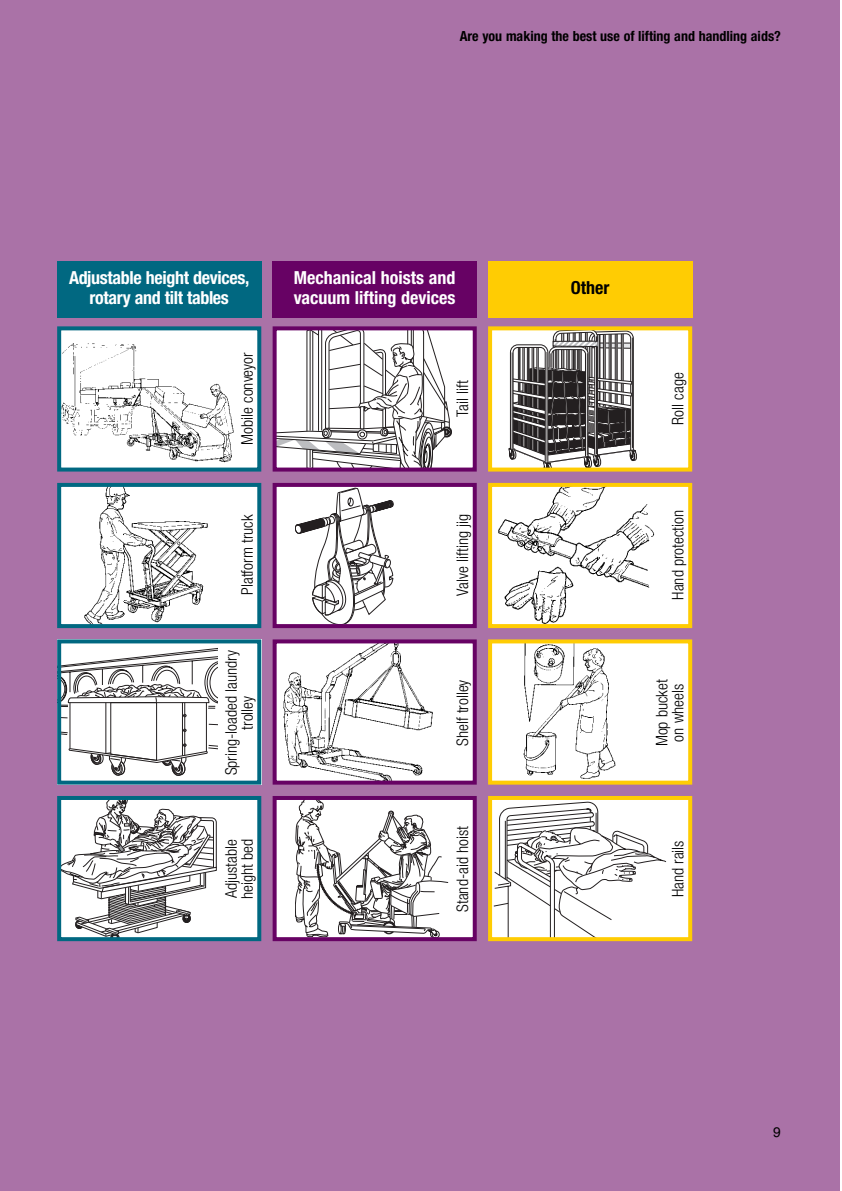
<style>
.page{position:relative;width:842px;height:1191px;background:#fff}
.page>*{position:absolute;margin:0;border:0;box-sizing:border-box;transform-origin:0 0}
.t1{font:700 condensed 18px/20px "Helvetica Neue";letter-spacing:-.02em;color:#fff;text-align:center}
.t2{font:700 condensed 18px/20px "Helvetica Neue";color:#fff}
.t3{font:700 condensed 18px "Helvetica Neue";color:#000}
.t4{font:300 condensed 16px/16px "Helvetica Neue";color:#000}
.t5{font:700 condensed 14px "Helvetica Neue";color:#000}
.t6{font:14px "Helvetica";color:#000}
</style>
<div class="page">
<div style="left:0;top:0;width:840px;height:1191px;background:#aa72a7"></div>
<div style="left:57px;top:261px;width:204px;height:57px;background:#016881"></div>
<div style="left:273px;top:261px;width:204px;height:57px;background:#670264"></div>
<div style="left:488px;top:261px;width:204px;height:57px;background:#ffcc03"></div>
<div style="left:59px;top:328px;width:200px;height:141px;background:#fff"></div>
<img style="left:62px;top:343px;width:172px;height:120px">
<div style="left:57px;top:326px;width:204px;height:145px;border:4px solid #016881"></div>
<div style="left:59px;top:485px;width:200px;height:141px;background:#fff"></div>
<img style="left:84px;top:488px;width:124px;height:135px">
<div style="left:57px;top:483px;width:204px;height:145px;border:4px solid #016881"></div>
<div style="left:57px;top:639px;width:204px;height:145px;background:#fff"></div>
<svg style="left:62px;top:648px;width:156px;height:127px"></svg>
<div style="left:59px;top:798px;width:200px;height:141px;background:#fff"></div>
<svg style="left:62px;top:801px;width:154px;height:135px"></svg>
<div style="left:57px;top:796px;width:204px;height:145px;border:4px solid #016881"></div>
<div style="left:275px;top:328px;width:200px;height:141px;background:#fff"></div>
<svg style="left:278px;top:331px;width:174px;height:135px"></svg>
<div style="left:273px;top:326px;width:204px;height:145px;border:4px solid #670264"></div>
<div style="left:275px;top:485px;width:200px;height:141px;background:#fff"></div>
<svg style="left:295px;top:488px;width:98px;height:135px"></svg>
<div style="left:273px;top:483px;width:204px;height:145px;border:4px solid #670264"></div>
<div style="left:275px;top:641px;width:200px;height:141px;background:#fff"></div>
<img style="left:283px;top:644px;width:150px;height:135px">
<div style="left:273px;top:639px;width:204px;height:145px;border:4px solid #670264"></div>
<div style="left:275px;top:798px;width:200px;height:141px;background:#fff"></div>
<svg style="left:295px;top:801px;width:153px;height:135px"></svg>
<div style="left:273px;top:796px;width:204px;height:145px;border:4px solid #670264"></div>
<div style="left:490px;top:328px;width:200px;height:141px;background:#fff"></div>
<svg style="left:509px;top:331px;width:128px;height:135px"></svg>
<div style="left:488px;top:326px;width:204px;height:145px;border:4px solid #ffcc03"></div>
<div style="left:490px;top:485px;width:200px;height:141px;background:#fff"></div>
<img style="left:498px;top:488px;width:157px;height:135px">
<div style="left:488px;top:483px;width:204px;height:145px;border:4px solid #ffcc03"></div>
<div style="left:490px;top:641px;width:200px;height:141px;background:#fff"></div>
<img style="left:523px;top:644px;width:93px;height:135px">
<div style="left:488px;top:639px;width:204px;height:145px;border:4px solid #ffcc03"></div>
<div style="left:490px;top:798px;width:200px;height:141px;background:#fff"></div>
<svg style="left:493px;top:802px;width:173px;height:134px"></svg>
<div style="left:488px;top:796px;width:204px;height:145px;border:4px solid #ffcc03"></div>
<div style="left:57px;top:639px;width:204px;height:145px;border:4px solid #016881"></div>
<p class="t5" style="left:460px;top:31px;width:323px">Are you making the best use of lifting and handling aids?</p>
<p class="t1" style="left:69px;top:269px;width:182px">Adjustable height devices, rotary and tilt tables</p>
<p class="t2" style="left:294px;top:269px;width:163px">Mechanical hoists and vacuum lifting devices</p>
<p class="t3" style="left:571px;top:281px;width:40px">Other</p>
<p class="t4" style="left:240px;top:445px;width:94px;rotate:-90deg">Mobile conveyor</p>
<p class="t4" style="left:240px;top:595px;width:82px;rotate:-90deg">Platform truck</p>
<p class="t4" style="left:224px;top:775px;width:127px;text-align:center;rotate:-90deg">Spring-loaded laundry trolley</p>
<p class="t4" style="left:224px;top:899px;width:62px;rotate:-90deg">Adjustable height bed</p>
<p class="t4" style="left:456px;top:417px;width:38px;rotate:-90deg">Tail lift</p>
<p class="t4" style="left:456px;top:595px;width:83px;rotate:-90deg">Valve lifting jig</p>
<p class="t4" style="left:456px;top:746px;width:68px;rotate:-90deg">Shelf trolley</p>
<p class="t4" style="left:456px;top:912px;width:87px;rotate:-90deg">Stand-aid hoist</p>
<p class="t4" style="left:671px;top:425px;width:54px;rotate:-90deg">Roll cage</p>
<p class="t4" style="left:671px;top:599px;width:91px;rotate:-90deg">Hand protection</p>
<p class="t4" style="left:655px;top:746px;width:69px;rotate:-90deg">Mop bucket on wheels</p>
<p class="t4" style="left:671px;top:897px;width:58px;rotate:-90deg">Hand rails</p>
<p class="t6" style="left:773px;top:1126px;width:9px">9</p>
</div>
